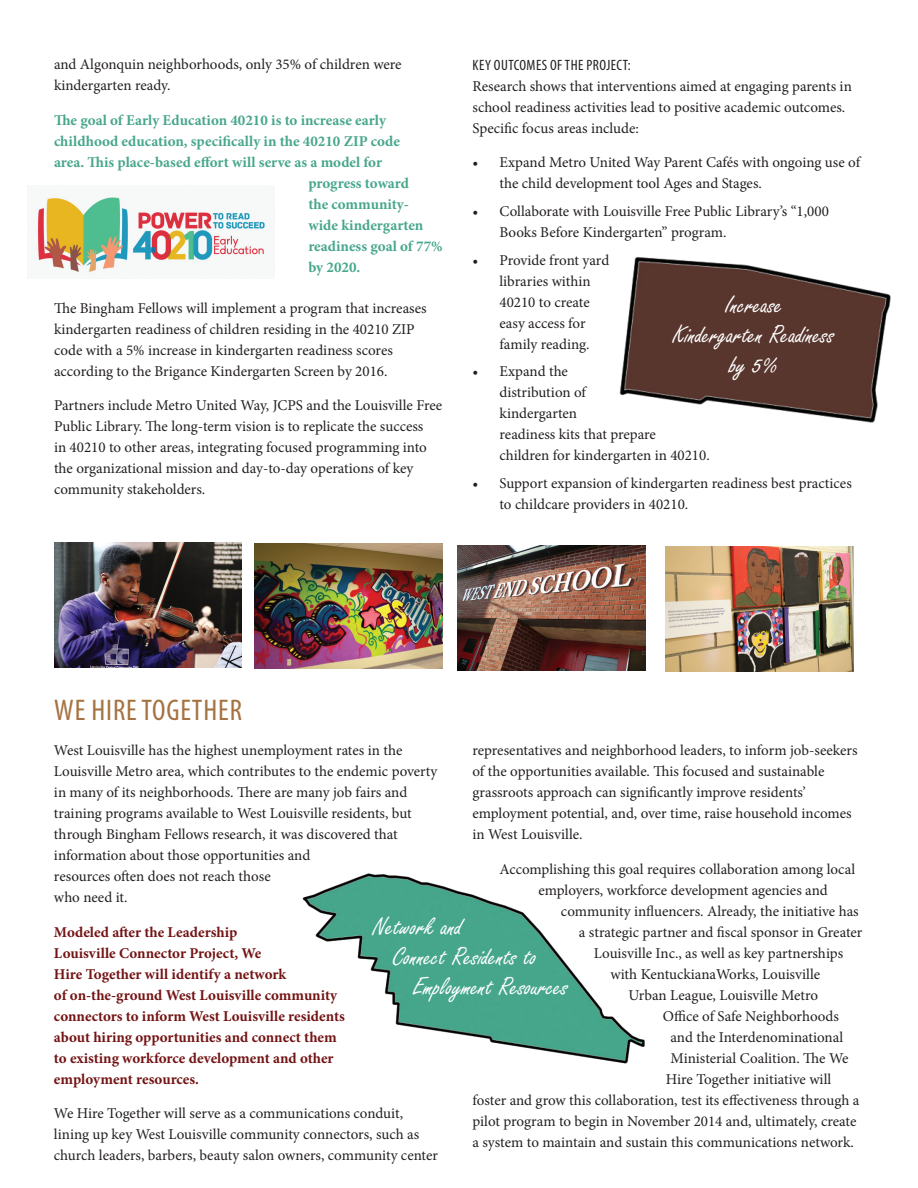
<style>
.page{position:relative;width:918px;height:1188px;background:#fff}
.page>*{position:absolute;margin:0;border:0;box-sizing:border-box;transform-origin:0 0}
.t1{font:condensed 30px "Myriad Pro";letter-spacing:.03em;color:#a67242}
.t2{font:27px/30px "Freestyle Script";color:#fff;text-align:center}
.t3{font:15px/21px "Minion Pro";color:#231f20}
.t4{font:700 15px/21px "Minion Pro";color:#731314}
.t5{font:700 15px "Minion Pro";color:#47a68c}
.t6{font:condensed 15px "Myriad Pro";letter-spacing:.03em;color:#231f20}
</style>
<div class="page">
<img style="left:36px;top:197px;width:230px;height:77px">
<img style="left:255px;top:544px;width:188px;height:125px">
<img style="left:458px;top:545px;width:188px;height:125px">
<img style="left:54px;top:542px;width:188px;height:125px">
<img style="left:302px;top:874px;width:342px;height:190px">
<img style="left:620px;top:256px;width:271px;height:166px">
<img style="left:665px;top:546px;width:188px;height:126px">
<p class="t3" style="left:54px;top:54px;width:349px">and Algonquin neighborhoods, only 35% of children were kindergarten ready.</p>
<p class="t5" style="left:54px;top:109px;width:334px">The goal of Early Education 40210 is to increase early</p>
<p class="t5" style="left:54px;top:130px;width:348px">childhood education, specifically in the 40210 ZIP code</p>
<p class="t5" style="left:54px;top:151px;width:330px">area. This place-based effort will serve as a model for</p>
<p class="t5" style="left:308px;top:172px;width:102px">progress toward</p>
<p class="t5" style="left:308px;top:193px;width:102px">the community-</p>
<p class="t5" style="left:308px;top:214px;width:117px">wide kindergarten</p>
<p class="t5" style="left:308px;top:235px;width:136px">readiness goal of 77%</p>
<p class="t5" style="left:308px;top:256px;width:53px">by 2020.</p>
<p class="t3" style="left:54px;top:298px;width:374px">The Bingham Fellows will implement a program that increases kindergarten readiness of children residing in the 40210 ZIP code with a 5% increase in kindergarten readiness scores according to the Brigance Kindergarten Screen by 2016.</p>
<p class="t3" style="left:54px;top:395px;width:390px">Partners include Metro United Way, JCPS and the Louisville Free Public Library. The long-term vision is to replicate the success<br>in 40210 to other areas, integrating focused programming into the organizational mission and day-to-day operations of key community stakeholders.</p>
<p class="t6" style="left:473px;top:56px;width:160px">KEY OUTCOMES OF THE PROJECT:</p>
<p class="t3" style="left:472px;top:75px;width:381px">Research shows that interventions aimed at engaging parents in school readiness activities lead to positive academic outcomes.<br>Specific focus areas include:</p>
<p class="t3" style="left:500px;top:152px;width:362px;text-indent:-27px">• Expand Metro United Way Parent Cafés with ongoing use of the child development tool Ages and Stages.</p>
<p class="t3" style="left:500px;top:201px;width:331px;text-indent:-27px">• Collaborate with Louisville Free Public Library’s “1,000<br>Books Before Kindergarten” program.</p>
<p class="t3" style="left:472px;top:249px;width:138px;text-align:center">• Provide front yard libraries within<br>40210 to create<br>easy access for<br>family reading.</p>
<p class="t3" style="left:500px;top:361px;width:212px;text-indent:-27px">• Expand the<br>distribution of<br>kindergarten<br>readiness kits that prepare children for kindergarten in 40210.</p>
<p class="t3" style="left:500px;top:473px;width:354px;text-indent:-27px">• Support expansion of kindergarten readiness best practices to childcare providers in 40210.</p>
<h2 class="t2" style="left:673px;top:291px;width:163px">Increase<br>Kindergarten Readiness by 5%</h2>
<h1 class="t1" style="left:54px;top:692px;width:189px">WE HI RE TOGETHER</h1>
<p class="t3" style="left:54px;top:740px;width:385px">West Louisville has the highest unemployment rates in the Louisville Metro area, which contributes to the endemic poverty in many of its neighborhoods. There are many job fairs and training programs available to West Louisville residents, but through Bingham Fellows research, it was discovered that information about those opportunities and<br>resources often does not reach those<br>who need it.</p>
<p class="t4" style="left:54px;top:921px;width:292px">Modeled after the Leadership<br>Louisville Connector Project, We<br>Hire Together will identify a network<br>of on-the-ground West Louisville community connectors to inform West Louisville residents about hiring opportunities and connect them to existing workforce development and other employment resources.</p>
<p class="t3" style="left:54px;top:1103px;width:386px">We Hire Together will serve as a communications conduit, lining up key West Louisville community connectors, such as church leaders, barbers, beauty salon owners, community center</p>
<p class="t3" style="left:472px;top:740px;width:387px">representatives and neighborhood leaders, to inform job-seekers of the opportunities available. This focused and sustainable grassroots approach can significantly improve residents’ employment potential, and, over time, raise household incomes in West Louisville.</p>
<p class="t3" style="left:538px;top:858px;width:318px;text-indent:-39px">Accomplishing this goal requires collaboration among local employers, workforce development agencies and</p>
<p class="t3" style="left:561px;top:900px;width:299px">community influencers. Already, the initiative has</p>
<p class="t3" style="left:579px;top:921px;width:285px">a strategic partner and fiscal sponsor in Greater</p>
<p class="t3" style="left:594px;top:942px;width:251px">Louisville Inc., as well as key partnerships</p>
<p class="t3" style="left:610px;top:963px;width:211px">with KentuckianaWorks, Louisville</p>
<p class="t3" style="left:628px;top:984px;width:191px">Urban League, Louisville Metro</p>
<p class="t3" style="left:663px;top:1005px;width:178px">Office of Safe Neighborhoods</p>
<p class="t3" style="left:670px;top:1026px;width:174px">and the Interdenominational</p>
<p class="t3" style="left:670px;top:1047px;width:179px">Ministerial Coalition. The We</p>
<p class="t3" style="left:666px;top:1068px;width:167px">Hire Together initiative will</p>
<p class="t3" style="left:472px;top:1089px;width:388px">foster and grow this collaboration, test its effectiveness through a</p>
<p class="t3" style="left:472px;top:1110px;width:385px">pilot program to begin in November 2014 and, ultimately, create</p>
<p class="t3" style="left:472px;top:1131px;width:383px">a system to maintain and sustain this communications network.</p>
<h2 class="t2" style="left:373px;top:913px;width:91px">Network and</h2>
<h2 class="t2" style="left:393px;top:943px;width:145px">Connect Residents to</h2>
<h2 class="t2" style="left:413px;top:973px;width:157px">Employment Resources</h2>
</div>
